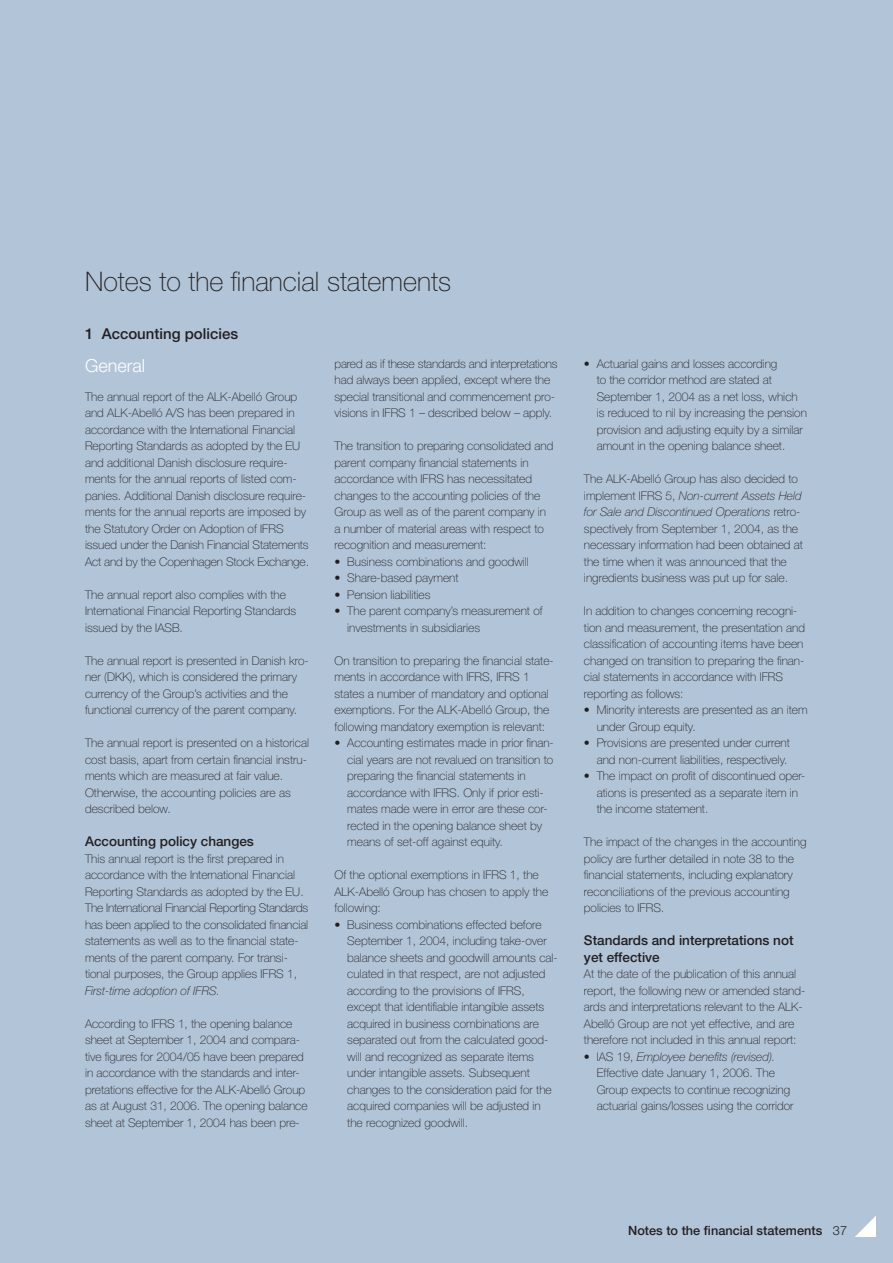
<style>
.page{position:relative;width:893px;height:1263px;background:#b1c4d8}
.page>*{position:absolute;margin:0;border:0;box-sizing:border-box;transform-origin:0 0}
.t1{font:100 27px "Helvetica Neue";color:#231f20}
.t2{font:300 18px "Helvetica Neue";color:#fff}
.t3{font:500 15px "Helvetica Neue";color:#231f20}
.t4{font:500 13.5px/16.5px "Helvetica Neue";color:#231f20}
.t5{font:500 12.75px "Helvetica Neue";color:#231f20}
.t6{font:100 12px/16.5px "Helvetica Neue";color:#231f20}
.t7{font:italic 100 12px "Helvetica Neue";color:#231f20}
.s1{font-style:italic}
.s2{font-weight:300}
</style>
<div class="page">
<svg style="left:855px;top:1216px;width:21px;height:21px"></svg>
<h1 class="t1" style="left:85px;top:266px;width:367px">Notes to the financial statements</h1>
<p class="t3" style="left:85px;top:325px;width:155px">1 Accounting policies</p>
<h2 class="t2" style="left:85px;top:355px;width:62px">General</h2>
<p class="t6" style="left:85px;top:388px;width:225px">The annual report of the ALK-Abelló Group and ALK-Abelló A/S has been prepared in accordance with the International Financial Reporting Standards as adopted by the EU and additional Danish disclosure require&shy;ments for the annual reports of listed com&shy;panies. Additional Danish disclosure require&shy;ments for the annual reports are imposed by the Statutory Order on Adoption of IFRS issued under the Danish Financial Statements Act and by the Copenhagen Stock Exchange.</p>
<p class="t6" style="left:85px;top:586px;width:213px">The annual report also complies with the<br>International Financial Reporting Standards issued by the IASB.</p>
<p class="t6" style="left:85px;top:652px;width:225px">The annual report is presented in Danish kro&shy;ner (DKK), which is considered the primary currency of the Group’s activities and the functional currency of the parent company.</p>
<p class="t6" style="left:85px;top:734px;width:225px">The annual report is presented on a historical cost basis, apart from certain financial instru&shy;ments which are measured at fair value.<br>Otherwise, the accounting policies are as described below.</p>
<p class="t4" style="left:85px;top:833px;width:170px">Accounting policy changes</p>
<p class="t6" style="left:85px;top:850px;width:225px">This annual report is the first prepared in accordance with the International Financial Reporting Standards as adopted by the EU.<br>The International Financial Reporting Standards has been applied to the consolidated financial statements as well as to the financial state&shy;ments of the parent company. For transi&shy;tional purposes, the Group applies IFRS 1,</p>
<p class="t7" style="left:85px;top:983px;width:137px">First-time adoption of IFRS.</p>
<p class="t6" style="left:85px;top:1015px;width:224px">According to IFRS 1, the opening balance sheet at September 1, 2004 and compara&shy;tive figures for 2004/05 have been prepared in accordance with the standards and inter&shy;pretations effective for the ALK-Abelló Group as at August 31, 2006. The opening balance sheet at September 1, 2004 has been pre-</p>
<p class="t6" style="left:334px;top:355px;width:225px">pared as if these standards and interpretations had always been applied, except where the special transitional and commencement pro&shy;visions in IFRS 1 – described below – apply.</p>
<p class="t6" style="left:334px;top:437px;width:220px">The transition to preparing consolidated and parent company financial statements in accordance with IFRS has necessitated changes to the accounting policies of the Group as well as of the parent company in a number of material areas with respect to recognition and measurement:</p>
<p class="t6" style="left:334px;top:553px;width:196px">• Business combinations and goodwill</p>
<p class="t6" style="left:334px;top:569px;width:126px">• Share-based payment</p>
<p class="t6" style="left:334px;top:586px;width:97px">• Pension liabilities</p>
<p class="t6" style="left:347px;top:602px;width:197px;text-indent:-13px">• The parent company’s measurement of investments in subsidiaries</p>
<p class="t6" style="left:334px;top:652px;width:221px">On transition to preparing the financial state&shy;ments in accordance with IFRS, IFRS 1 states a number of mandatory and optional exemptions. For the ALK-Abelló Group, the following mandatory exemption is relevant:</p>
<p class="t6" style="left:347px;top:734px;width:208px;text-indent:-13px">• Accounting estimates made in prior finan&shy;cial years are not revalued on transition to preparing the financial statements in accordance with IFRS. Only if prior esti&shy;mates made were in error are these cor&shy;rected in the opening balance sheet by means of set-off against equity.</p>
<p class="t6" style="left:334px;top:866px;width:215px">Of the optional exemptions in IFRS 1, the<br>ALK-Abelló Group has chosen to apply the following:</p>
<p class="t6" style="left:347px;top:916px;width:212px;text-indent:-13px">• Business combinations effected before September 1, 2004, including take-over balance sheets and goodwill amounts cal&shy;culated in that respect, are not adjusted according to the provisions of IFRS, except that identifiable intangible assets acquired in business combinations are separated out from the calculated good&shy;will and recognized as separate items under intangible assets. Subsequent changes to the consideration paid for the acquired companies will be adjusted in the recognized goodwill.</p>
<p class="t6" style="left:597px;top:355px;width:212px;text-indent:-13px">• Actuarial gains and losses according<br>to the corridor method are stated at September 1, 2004 as a net loss, which is reduced to nil by increasing the pension provision and adjusting equity by a similar amount in the opening balance sheet.</p>
<p class="t6" style="left:584px;top:470px;width:221px">The ALK-Abelló Group has also decided to implement IFRS 5, <span class="s1">Non-current Assets Held for Sale and Discontinued Operations</span> retro&shy;spectively from September 1, 2004, as the necessary information had been obtained at the time when it was announced that the ingredients business was put up for sale.</p>
<p class="t6" style="left:584px;top:602px;width:223px">In addition to changes concerning recogni&shy;tion and measurement, the presentation and classification of accounting items have been changed on transition to preparing the finan&shy;cial statements in accordance with IFRS reporting as follows:</p>
<p class="t6" style="left:597px;top:701px;width:212px;text-indent:-13px">• Minority interests are presented as an item under Group equity.</p>
<p class="t6" style="left:584px;top:734px;width:207px;text-align:right">• Provisions are presented under current and non-current liabilities, respectively.</p>
<p class="t6" style="left:597px;top:767px;width:210px;text-indent:-13px">• The impact on profit of discontinued oper&shy;ations is presented as a separate item in the income statement.</p>
<p class="t6" style="left:584px;top:833px;width:224px">The impact of the changes in the accounting policy are further detailed in note 38 to the financial statements, including explanatory reconciliations of the previous accounting policies to IFRS.</p>
<p class="t4" style="left:584px;top:932px;width:211px">Standards and interpretations not yet effective</p>
<p class="t6" style="left:584px;top:965px;width:223px">At the date of the publication of this annual report, the following new or amended stand&shy;ards and interpretations relevant to the ALK-Abelló Group are not yet effective, and are therefore not included in this annual report:</p>
<p class="t6" style="left:597px;top:1048px;width:198px;text-indent:-13px">• IAS 19, <span class="s1">Employee benefits (revised).<br></span>Effective date January 1, 2006. The Group expects to continue recognizing actuarial gains/losses using the corridor</p>
<p class="t5" style="left:699px;top:1223px;width:122px">Aktionærinformation</p>
<p class="t5" style="left:628px;top:1223px;width:220px">Notes to the financial statements <span class="s2">37</span></p>
</div>
